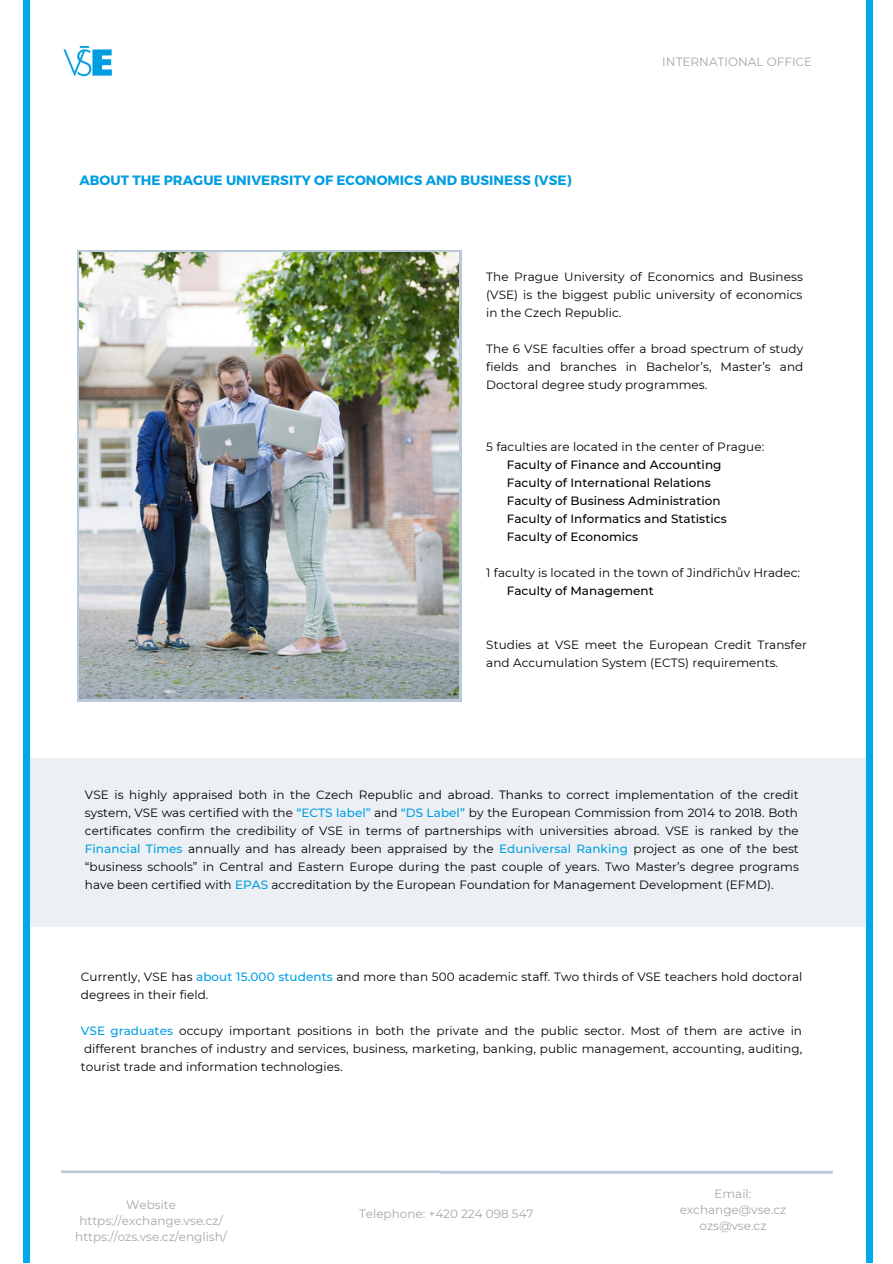
<style>
.page{position:relative;width:893px;height:1264px;background:#fff}
.page>*{position:absolute;margin:0;border:0;box-sizing:border-box;transform-origin:0 0}
.t1{font:700 13.5px "Montserrat";letter-spacing:.005em;color:#009de0}
.t2{font:12px/18px "Montserrat";letter-spacing:.005em;color:#000;text-align:justify}
.t3{font:500 12px/18px "Montserrat";letter-spacing:.005em;color:#000}
.t4{font:12px/16px "Montserrat";color:#a6a6a6;text-align:center}
.s1{font-weight:500;color:#009fe1}
</style>
<div class="page">
<div style="left:25px;top:758px;width:842px;height:168px;background:#ecf0f4"></div>
<div style="left:24px;top:0;width:5px;height:1262px;background:#00a8ef"></div>
<div style="left:866px;top:0;width:5px;height:1262px;background:#00a8ef"></div>
<svg style="left:61px;top:1170px;width:771px;height:4px"></svg>
<img style="left:63px;top:46px;width:49px;height:31px">
<svg style="left:77px;top:250px;width:384px;height:451px;background:#b3c2cd"></svg>
<img style="left:79px;top:252px;width:379px;height:446px">
<p class="t1" style="left:79px;top:171px;width:493px">ABOUT THE PRAGUE UNIVERSITY OF ECONOMICS AND BUSINESS (VSE)</p>
<p class="t4" style="left:662px;top:53px;width:151px">INTERNATIONAL OFFICE</p>
<p class="t2" style="left:486px;top:268px;width:318px">The Prague University of Economics and Business (VSE) is the biggest public university of economics in the Czech Republic.</p>
<p class="t2" style="left:486px;top:340px;width:318px">The 6 VSE faculties offer a broad spectrum of study fields and branches in Bachelor’s, Master’s and Doctoral degree study programmes.</p>
<p class="t2" style="left:486px;top:438px;width:279px">5 faculties are located in the center of Prague:</p>
<p class="t3" style="left:506px;top:455px;width:221px">Faculty of Finance and Accounting Faculty of International Relations Faculty of Business Administration Faculty of Informatics and Statistics Faculty of Economics</p>
<p class="t2" style="left:486px;top:563px;width:315px">1 faculty is located in the town of Jindřichův Hradec:</p>
<p class="t3" style="left:506px;top:581px;width:148px">Faculty of Management</p>
<p class="t2" style="left:486px;top:635px;width:322px">Studies at VSE meet the European Credit Transfer and Accumulation System (ECTS) requirements.</p>
<p class="t2" style="left:85px;top:785px;width:715px">VSE is highly appraised both in the Czech Republic and abroad. Thanks to correct implementation of the credit system, VSE was certified with the <span class="s1">“ECTS label”</span> and <span class="s1">“DS Label”</span> by the European Commission from 2014 to 2018. Both certificates confirm the credibility of VSE in terms of partnerships with universities abroad. VSE is ranked by the <span class="s1">Financial Times</span> annually and has already been appraised by the <span class="s1">Eduniversal Ranking</span> project as one of the best “business schools” in Central and Eastern Europe during the past couple of years. Two Master’s degree programs have been certified with <span class="s1">EPAS</span> accreditation by the European Foundation for Management Development (EFMD).</p>
<p class="t2" style="left:81px;top:967px;width:722px">Currently, VSE has <span class="s1">about 15.000 students</span> and more than 500 academic staff. Two thirds of VSE teachers hold doctoral degrees in their field.</p>
<p class="t2" style="left:81px;top:1021px;width:722px"><span class="s1">VSE graduates</span> occupy important positions in both the private and the public sector. Most of them are active in different branches of industry and services, business, marketing, banking, public management, accounting, auditing, tourist trade and information technologies.</p>
<p class="t4" style="left:75px;top:1196px;width:153px">Website https://exchange.vse.cz/ https://ozs.vse.cz/english/</p>
<p class="t4" style="left:359px;top:1205px;width:176px">Telephone: +420 224 098 547</p>
<p class="t4" style="left:679px;top:1185px;width:108px">Email: exchange@vse.cz ozs@vse.cz</p>
</div>
